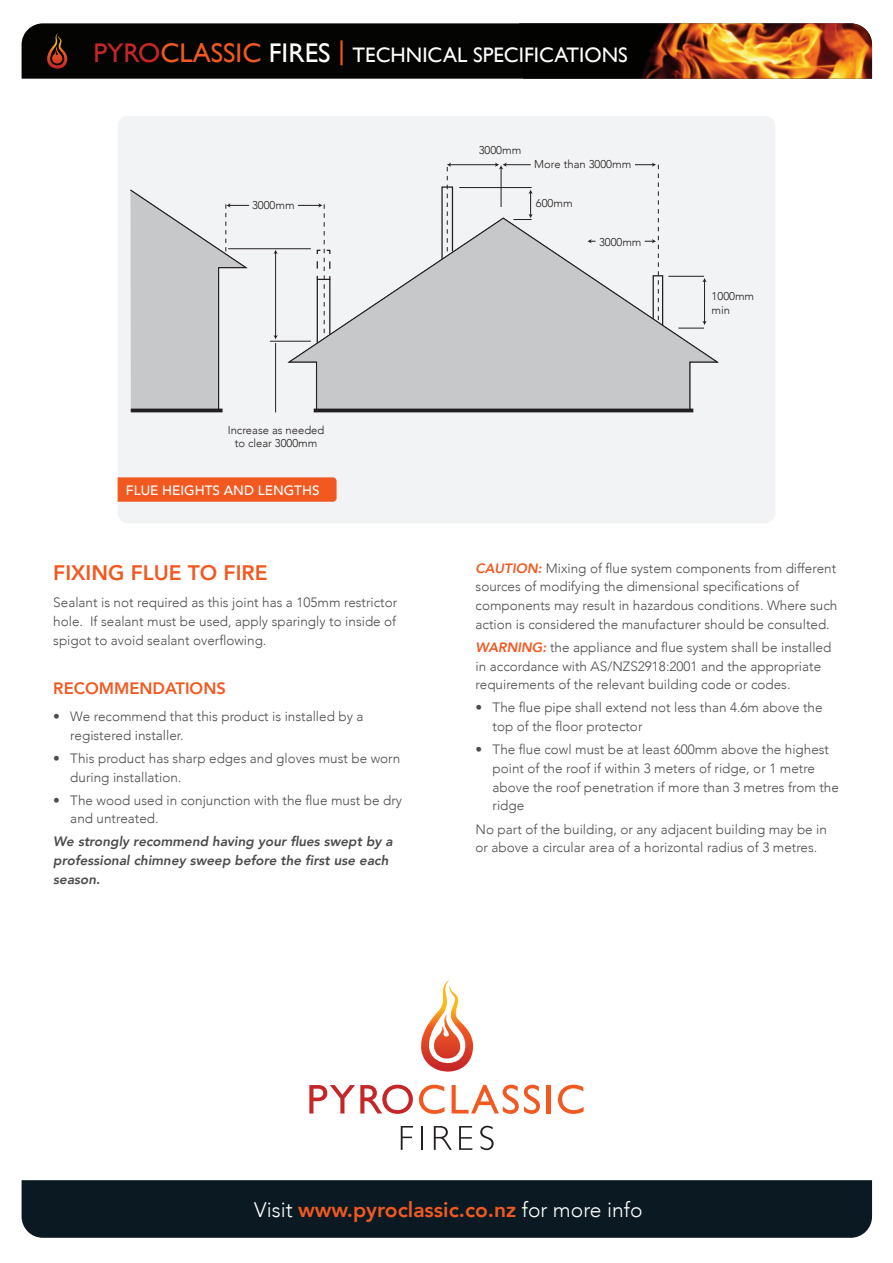
<style>
.page{position:relative;width:893px;height:1263px;background:#fff}
.page>*{position:absolute;margin:0;border:0;box-sizing:border-box;transform-origin:0 0}
.t1{font:800 21px "Avenir";color:#f15921}
.t2{font:21px "Gill Sans";color:#fff}
.t3{font:800 16.5px "Avenir";color:#f15921}
.t4{font:300 13.5px/18.8px "Avenir";color:#4b4c4d}
.t5{font:italic 800 13.5px/18.8px "Avenir";color:#4b4c4d}
.t6{font:500 13.5px "Avenir";color:#fff}
.t7{font:300 11.25px/13.5px "Avenir";color:#231f20}
.s1{font-size:27px;color:#c62627}
.s2{font-size:27px;color:#f15921}
.s3{font-size:27px}
.s4{font-weight:800;font-style:italic;color:#f15921}
.s5{font-weight:300;color:#fff}
</style>
<div class="page">
<div style="left:22px;top:23px;width:497px;height:56px;background:#040503"></div>
<img style="left:519px;top:23px;width:353px;height:56px">
<div style="left:118px;top:116px;width:657px;height:407px;background:#f2f3f4;border-radius:11px"></div>
<hr style="left:450px;top:164px;width:48px;height:1px;background:#231f20">
<hr style="left:459px;top:187px;width:73px;height:1px;background:#231f20">
<hr style="left:501px;top:168px;width:1px;height:39px;background:#231f20">
<svg style="left:495px;top:162px;width:36px;height:7px"></svg>
<svg style="left:528px;top:190px;width:5px;height:27px"></svg>
<svg style="left:441px;top:162px;width:13px;height:55px"></svg>
<svg style="left:635px;top:162px;width:24px;height:52px"></svg>
<hr style="left:228px;top:248px;width:83px;height:1px;background:#231f20">
<hr style="left:270px;top:341px;width:41px;height:1px;background:#231f20">
<svg style="left:298px;top:203px;width:27px;height:14px"></svg>
<hr style="left:275px;top:253px;width:1px;height:84px;background:#231f20">
<hr style="left:275px;top:343px;width:1px;height:69px;background:#231f20">
<svg style="left:273px;top:250px;width:5px;height:4px"></svg>
<svg style="left:273px;top:335px;width:5px;height:4px"></svg>
<svg style="left:118px;top:477px;width:219px;height:25px;background:#f15d27"></svg>
<svg style="left:287px;top:217px;width:431px;height:193px"></svg>
<svg style="left:130px;top:189px;width:120px;height:222px"></svg>
<hr style="left:131px;top:409px;width:92px;height:3px;background:#231f20">
<hr style="left:314px;top:409px;width:379px;height:3px;background:#231f20">
<div style="left:22px;top:1180px;width:850px;height:58px;background:#0b1a22"></div>
<svg style="left:47px;top:33px;width:20px;height:36px"></svg>
<svg style="left:309px;top:1085px;width:104px;height:29px"></svg>
<svg style="left:419px;top:1085px;width:26px;height:29px"></svg>
<svg style="left:452px;top:1085px;width:88px;height:29px"></svg>
<hr style="left:547px;top:1085px;width:4px;height:28px;background:#f15921">
<svg style="left:558px;top:1085px;width:26px;height:29px"></svg>
<svg style="left:401px;top:1126px;width:12px;height:24px"></svg>
<hr style="left:421px;top:1126px;width:2px;height:24px;background:#231f20">
<svg style="left:434px;top:1126px;width:18px;height:24px"></svg>
<svg style="left:459px;top:1126px;width:13px;height:24px"></svg>
<svg style="left:480px;top:1126px;width:14px;height:24px"></svg>
<svg style="left:421px;top:980px;width:52px;height:92px"></svg>
<p class="t2" style="left:94px;top:43px;width:536px"><span class="s1">PYRO</span><span class="s2">CLASSIC</span> <span class="s3">FIRES</span> <span class="s2">|</span> TECHNICAL SPECIFICATIONS</p>
<p class="t7" style="left:252px;top:199px;width:44px">3000mm</p>
<p class="t7" style="left:228px;top:423px;width:98px;text-align:center">Increase as needed to clear 3000mm</p>
<p class="t6" style="left:126px;top:478px;width:195px">FLUE HEIGHTS AND LENGTHS</p>
<p class="t1" style="left:53px;top:556px;width:216px">FIXING FLUE TO FIRE</p>
<p class="t4" style="left:53px;top:593px;width:345px;text-align:justify">Sealant is not required as this joint has a 105mm restrictor hole. If sealant must be used, apply sparingly to inside of spigot to avoid sealant overflowing.</p>
<p class="t3" style="left:53px;top:675px;width:174px">RECOMMENDATIONS</p>
<p class="t4" style="left:70px;top:707px;width:295px;text-indent:-17px">• We recommend that this product is installed by a registered installer.</p>
<p class="t4" style="left:70px;top:749px;width:331px;text-indent:-17px">• This product has sharp edges and gloves must be worn during installation.</p>
<p class="t4" style="left:70px;top:790px;width:333px;text-indent:-17px">• The wood used in conjunction with the flue must be dry and untreated.</p>
<p class="t5" style="left:53px;top:832px;width:341px">We strongly recommend having your flues swept by a professional chimney sweep before the first use each season.</p>
<p class="t7" style="left:479px;top:143px;width:44px">3000mm</p>
<p class="t7" style="left:534px;top:158px;width:99px">More than 3000mm</p>
<p class="t7" style="left:536px;top:197px;width:38px">600mm</p>
<p class="t7" style="left:599px;top:235px;width:44px">3000mm</p>
<p class="t7" style="left:712px;top:290px;width:44px">1000mm min</p>
<p class="t4" style="left:476px;top:559px;width:363px"><span class="s4">CAUTION:</span> Mixing of flue system components from different sources of modifying the dimensional specifications of components may result in hazardous conditions. Where such action is considered the manufacturer should be consulted.</p>
<p class="t4" style="left:476px;top:638px;width:357px"><span class="s4">WARNING:</span> the appliance and flue system shall be installed in accordance with AS/NZS2918:2001 and the appropriate requirements of the relevant building code or codes.</p>
<p class="t4" style="left:493px;top:698px;width:332px;text-indent:-17px">• The flue pipe shall extend not less than 4.6m above the top of the floor protector</p>
<p class="t4" style="left:493px;top:740px;width:348px;text-indent:-17px">• The flue cowl must be at least 600mm above the highest point of the roof if within 3 meters of ridge, or 1 metre above the roof penetration if more than 3 metres from the ridge</p>
<p class="t4" style="left:476px;top:819px;width:353px">No part of the building, or any adjacent building may be in or above a circular area of a horizontal radius of 3 metres.</p>
<p class="t1" style="left:254px;top:1193px;width:390px"><span class="s5">Visit</span> www.pyroclassic.co.nz <span class="s5">for more info</span></p>
</div>
